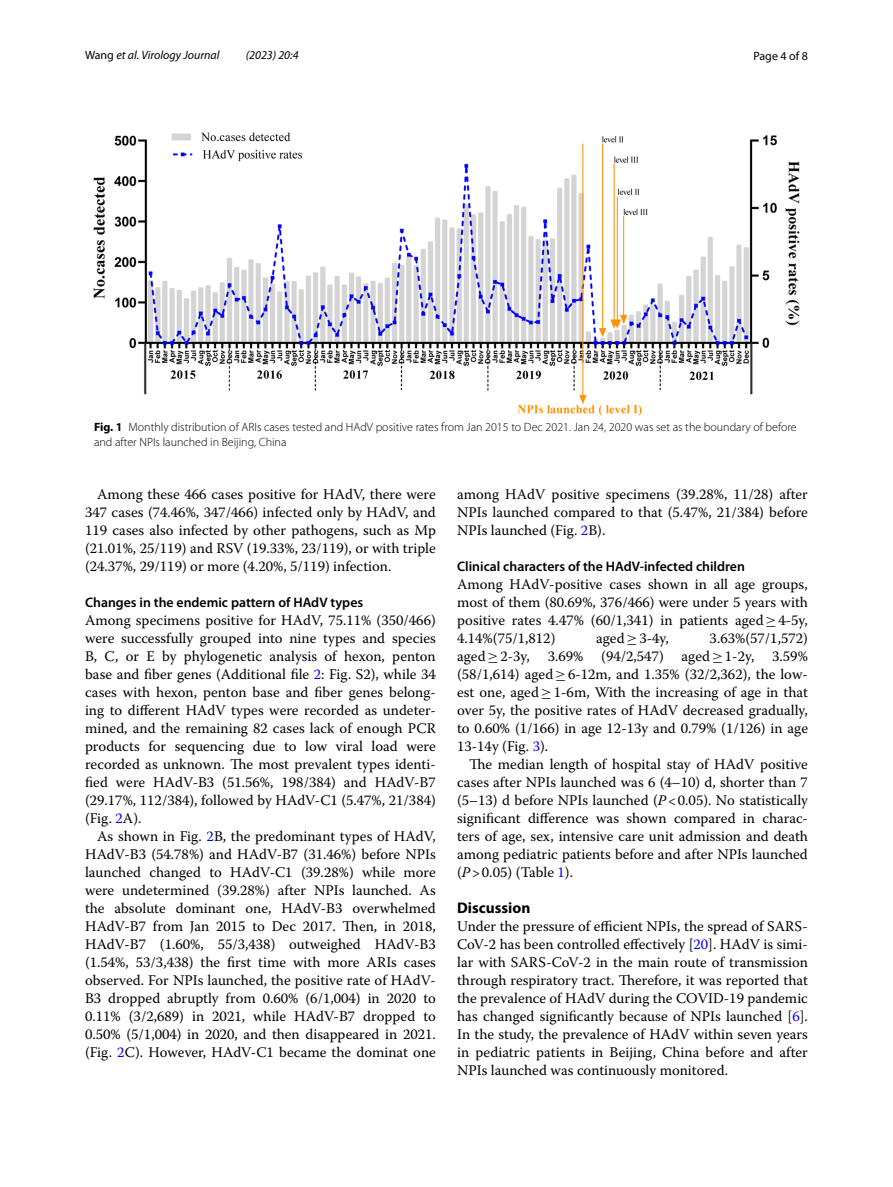
<style>
.page{position:relative;width:893px;height:1187px;background:#fff}
.page>*{position:absolute;margin:0;border:0;box-sizing:border-box;transform-origin:0 0}
.t1{font:700 15.45px "Myriad Pro";color:#000}
.t2{font:14.7px/18px "Warnock Pro";color:#000;text-align:justify}
.t3{font:600 13.8px "Myriad Pro";color:#000}
.t4{font:300 12px/15px "Myriad Pro";color:#000}
.t5{font:italic 12px "Myriad Pro";color:#000}
.t6{font:12px "Myriad Pro";color:#000}
.s1{font-style:normal}
.s2{font-weight:700}
.s3{color:#00f}
.s4{font-family:"MTSY"}
.s5{font-style:italic}
</style>
<div class="page">
<img style="left:94px;top:133px;width:705px;height:282px">
<p class="t5" style="left:85px;top:48px;width:136px"><span class="s1">Wang</span> et al. Virology Journal</p>
<p class="t5" style="left:246px;top:48px;width:54px">(2023) 20:4</p>
<p class="t6" style="left:753px;top:48px;width:56px">Page 4 of 8</p>
<p class="t4" style="left:94px;top:419px;width:704px"><span class="s2">Fig. 1</span> Monthly distribution of ARIs cases tested and HAdV positive rates from Jan 2015 to Dec 2021. Jan 24, 2020 was set as the boundary of before and after NPIs launched in Beijing, China</p>
<p class="t2" style="left:85px;top:485px;width:352px;text-indent:12px">Among these 466 cases positive for HAdV, there were 347 cases (74.46%, 347/466) infected only by HAdV, and 119 cases also infected by other pathogens, such as Mp (21.01%, 25/119) and RSV (19.33%, 23/119), or with triple (24.37%, 29/119) or more (4.20%, 5/119) infection.</p>
<p class="t3" style="left:85px;top:593px;width:280px">Changes in the endemic pattern of HAdV types</p>
<p class="t2" style="left:85px;top:611px;width:352px">Among specimens positive for HAdV, 75.11% (350/466) were successfully grouped into nine types and species B, C, or E by phylogenetic analysis of hexon, penton base and fiber genes (Additional file <span class="s3">2</span>: Fig. S2), while 34 cases with hexon, penton base and fiber genes belong&shy;ing to different HAdV types were recorded as undeter&shy;mined, and the remaining 82 cases lack of enough PCR products for sequencing due to low viral load were recorded as unknown. The most prevalent types identi&shy;fied were HAdV-B3 (51.56%, 198/384) and HAdV-B7 (29.17%, 112/384), followed by HAdV-C1 (5.47%, 21/384) (Fig. <span class="s3">2</span>A).</p>
<p class="t2" style="left:85px;top:827px;width:352px;text-indent:12px">As shown in Fig. <span class="s3">2</span>B, the predominant types of HAdV, HAdV-B3 (54.78%) and HAdV-B7 (31.46%) before NPIs launched changed to HAdV-C1 (39.28%) while more were undetermined (39.28%) after NPIs launched. As the absolute dominant one, HAdV-B3 overwhelmed HAdV-B7 from Jan 2015 to Dec 2017. Then, in 2018, HAdV-B7 (1.60%, 55/3,438) outweighed HAdV-B3 (1.54%, 53/3,438) the first time with more ARIs cases observed. For NPIs launched, the positive rate of HAdV-B3 dropped abruptly from 0.60% (6/1,004) in 2020 to 0.11% (3/2,689) in 2021, while HAdV-B7 dropped to 0.50% (5/1,004) in 2020, and then disappeared in 2021. (Fig. <span class="s3">2</span>C). However, HAdV-C1 became the dominat one</p>
<p class="t2" style="left:457px;top:484px;width:352px">among HAdV positive specimens (39.28%, 11/28) after NPIs launched compared to that (5.47%, 21/384) before NPIs launched (Fig. <span class="s3">2</span>B).</p>
<p class="t3" style="left:457px;top:557px;width:289px">Clinical characters of the HAdV‑infected children</p>
<p class="t2" style="left:457px;top:575px;width:352px">Among HAdV-positive cases shown in all age groups, most of them (80.69%, 376/466) were under 5 years with positive rates 4.47% (60/1,341) in patients aged<span class="s4">≥</span>4-5y, 4.14%(75/1,812)</p>
<p class="t2" style="left:457px;top:629px;width:352px;text-indent:252px">3.63%(57/1,572) aged<span class="s4">≥</span>2-3y, 3.69% (94/2,547) aged<span class="s4">≥</span>1-2y, 3.59% (58/1,614) aged<span class="s4">≥</span>6-12m, and 1.35% (32/2,362), the low&shy;est one, aged<span class="s4">≥</span>1-6m, With the increasing of age in that over 5y, the positive rates of HAdV decreased gradually, to 0.60% (1/166) in age 12-13y and 0.79% (1/126) in age 13-14y (Fig. <span class="s3">3</span>).</p>
<p class="t2" style="left:457px;top:755px;width:352px;text-indent:12px">The median length of hospital stay of HAdV positive cases after NPIs launched was 6 (4–10) d, shorter than 7 (5–13) d before NPIs launched (<span class="s5">P</span>&lt;0.05). No statistically significant difference was shown compared in charac&shy;ters of age, sex, intensive care unit admission and death among pediatric patients before and after NPIs launched (<span class="s5">P</span>&gt;0.05) (Table <span class="s3">1</span>).</p>
<p class="t1" style="left:457px;top:897px;width:75px">Discussion</p>
<p class="t2" style="left:457px;top:917px;width:352px">Under the pressure of efficient NPIs, the spread of SARS-CoV-2 has been controlled effectively [<span class="s3">20</span>]. HAdV is simi&shy;lar with SARS-CoV-2 in the main route of transmission through respiratory tract. Therefore, it was reported that the prevalence of HAdV during the COVID-19 pandemic has changed significantly because of NPIs launched [<span class="s3">6</span>].<br>In the study, the prevalence of HAdV within seven years in pediatric patients in Beijing, China before and after NPIs launched was continuously monitored.</p>
<p class="t2" style="left:596px;top:629px;width:74px">aged<span class="s4">≥</span>3-4y,</p>
</div>
